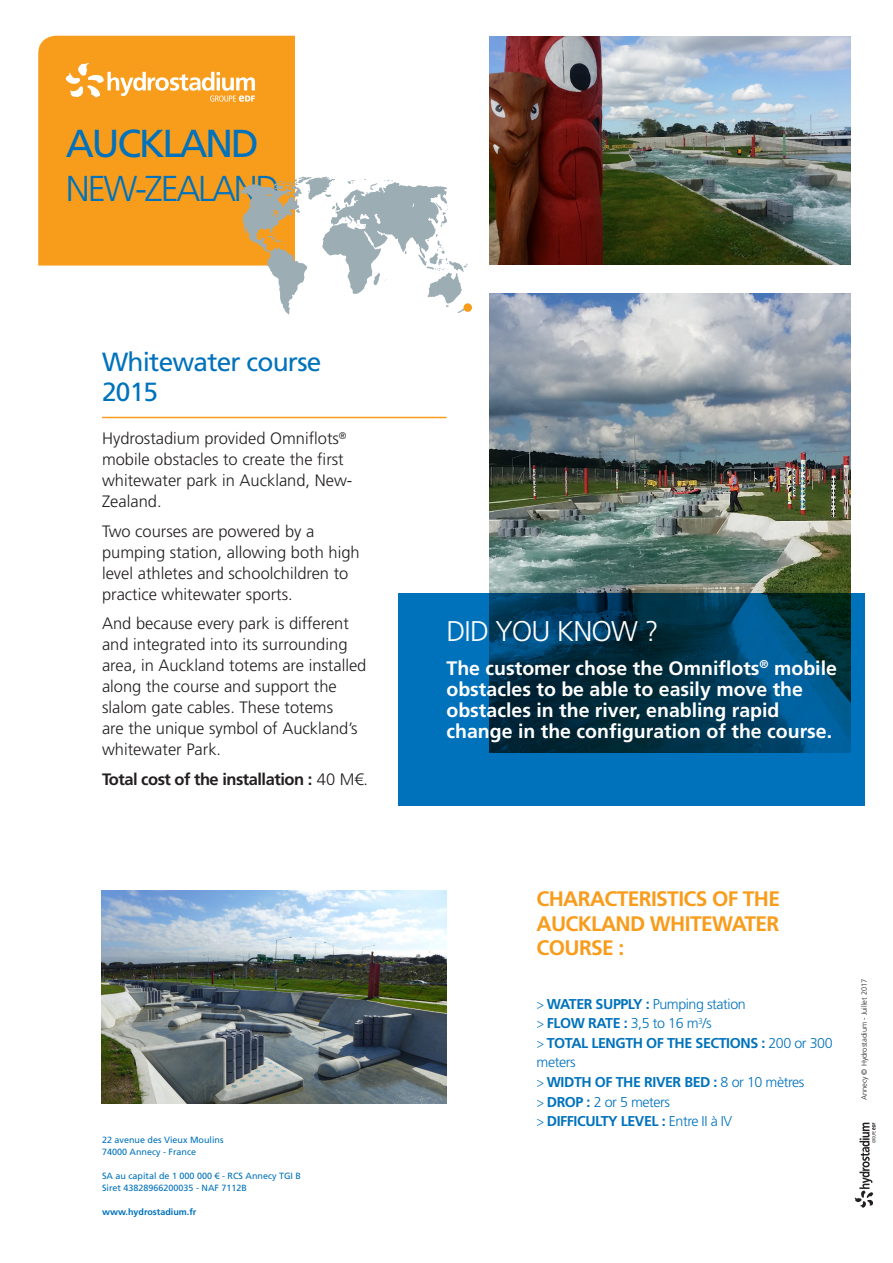
<style>
.page{position:relative;width:893px;height:1263px;background:#fff}
.page>*{position:absolute;margin:0;border:0;box-sizing:border-box;transform-origin:0 0}
.t1{font:39px "Frutiger LT Std";letter-spacing:-.06em;color:#0072bc}
.t2{font:300 36px "Frutiger LT Std";letter-spacing:-.06em;color:#0072bc}
.t3{font:300 28.5px "Frutiger LT Std";letter-spacing:-.03em;color:#fff}
.t4{font:26.25px "Frutiger LT Std";letter-spacing:-.03em;color:#0072bc}
.t5{font:700 21px/24.8px "Frutiger LT Std";letter-spacing:-.03em;color:#f89c1c;text-align:justify}
.t6{font:700 19.5px/21px "Frutiger LT Std";color:#fff}
.t7{font:300 16.5px/21px "Frutiger LT Std";color:#231f20}
.t8{font:700 16.5px "Frutiger LT Std";letter-spacing:-.03em;color:#231f20}
.t9{font:700 14.25px/19.5px "Frutiger LT Std";letter-spacing:-.03em;color:#0072bc}
.t10{font:300 14.25px "Frutiger LT Std";letter-spacing:-.03em;color:#0072bc}
.t11{font:9px "Frutiger LT Std";color:#0072bc}
.t12{font:700 9px "Frutiger LT Std";color:#0072bc}
.t13{font:300 7.5px "Frutiger LT Std";color:#231f20}
.s1{font-weight:300}
.s2{font-family:"Minion Pro";font-weight:400}
.s3{font-weight:700}
</style>
<div class="page">
<img style="left:489px;top:293px;width:361px;height:300px">
<img style="left:489px;top:36px;width:361px;height:228px">
<img style="left:102px;top:890px;width:345px;height:213px">
<hr style="left:102px;top:417px;width:344px;height:1px;background:#f89c1c">
<svg style="left:855px;top:1123px;width:20px;height:85px"></svg>
<div style="left:38px;top:35px;width:257px;height:231px;background:#f89c1c"></div>
<svg style="left:66px;top:63px;width:189px;height:39px"></svg>
<svg style="left:398px;top:593px;width:467px;height:213px;background:#00507f"></svg>
<svg style="left:241px;top:176px;width:227px;height:139px"></svg>
<div style="left:463px;top:303px;width:9px;height:9px;background:#f89c1c;border-radius:50%"></div>
<p class="t1" style="left:66px;top:121px;width:195px">AUCKLAND</p>
<p class="t2" style="left:66px;top:168px;width:215px">NEW-ZEALAND</p>
<p class="t4" style="left:102px;top:346px;width:221px">Whitewater course</p>
<p class="t4" style="left:102px;top:377px;width:58px">2015</p>
<p class="t7" style="left:102px;top:428px;width:252px">Hydrostadium provided Omniflots<sup>® </sup>mobile obstacles to create the first whitewater park in Auckland, New-<br>Zealand.</p>
<p class="t7" style="left:102px;top:521px;width:259px">Two courses are powered by a pumping station, allowing both high level athletes and schoolchildren to practice whitewater sports.</p>
<p class="t7" style="left:102px;top:613px;width:266px">And because every park is different and integrated into its surrounding area, in Auckland totems are installed along the course and support the slalom gate cables. These totems<br>are the unique symbol of Auckland’s whitewater Park.</p>
<p class="t8" style="left:102px;top:769px;width:268px">Total cost of the installation : <span class="s1">40 M€.</span></p>
<p class="t11" style="left:102px;top:1135px;width:123px">22 avenue des Vieux Moulins</p>
<p class="t11" style="left:102px;top:1147px;width:96px">74000 Annecy - France</p>
<p class="t11" style="left:102px;top:1171px;width:201px">SA au capital de 1 000 000 € - RCS Annecy TGI B</p>
<p class="t11" style="left:102px;top:1183px;width:147px">Siret 43828966200035 - NAF 7112B</p>
<p class="t12" style="left:102px;top:1207px;width:96px">www.hydrostadium.fr</p>
<p class="t3" style="left:446px;top:615px;width:214px">DID YOU KNOW ?</p>
<p class="t6" style="left:446px;top:657px;width:392px">The customer chose the Omniflots<sup>®</sup> mobile obstacles to be able to easily move the obstacles in the river, enabling rapid change in the configuration of the course.</p>
<p class="t5" style="left:537px;top:886px;width:245px">CHARACTERISTICS OF THE AUCKLAND WHITEWATER COURSE :</p>
<p class="t10" style="left:537px;top:996px;width:211px"><span class="s2">&gt;</span> <span class="s3">WATER SUPPLY :</span> Pumping station</p>
<p class="t10" style="left:537px;top:1015px;width:177px"><span class="s2">&gt;</span> <span class="s3">FLOW RATE :</span> 3,5 to 16 m<sup>3</sup>/s</p>
<p class="t9" style="left:537px;top:1033px;width:298px"><span class="s2">&gt;</span> TOTAL LENGTH OF THE SECTIONS : <span class="s1">200 or 300 meters</span></p>
<p class="t9" style="left:537px;top:1072px;width:269px"><span class="s2">&gt;</span> WIDTH OF THE RIVER BED : <span class="s1">8 or 10 mètres</span></p>
<p class="t10" style="left:537px;top:1093px;width:135px"><span class="s2">&gt;</span> <span class="s3">DROP :</span> 2 or 5 meters</p>
<p class="t9" style="left:537px;top:1111px;width:197px"><span class="s2">&gt;</span> DIFFICULTY LEVEL : <span class="s1">Entre II à IV</span></p>
<p class="t13" style="left:860px;top:1100px;width:123px;rotate:-90deg">Annecy © Hydrostadium - Juillet 2017</p>
</div>
